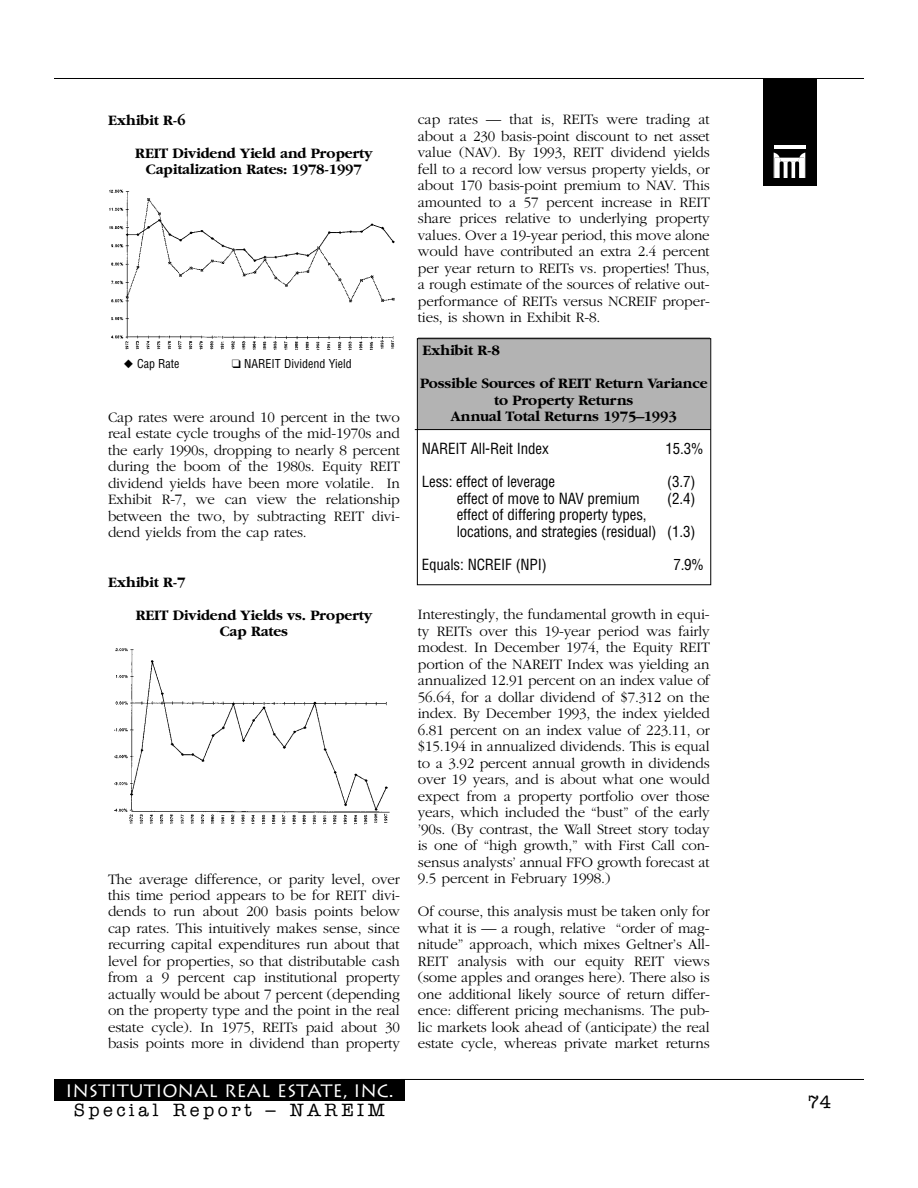
<style>
.page{position:relative;width:918px;height:1188px;background:#fff}
.page>*{position:absolute;margin:0;border:0;box-sizing:border-box;transform-origin:0 0}
.t1{font:18px "Lithos";color:#fff}
.t2{font:500 18px "American Typewriter";letter-spacing:.2em;color:#000}
.t3{font:300 15px/16.5px "Garamond";letter-spacing:-.01em;color:#000;text-align:justify}
.t4{font:700 15px/16.5px "Garamond";letter-spacing:-.01em;color:#000;text-align:center}
.t5{font:condensed 15px/16.5px "Helvetica";letter-spacing:-.01em;color:#000}
.t6{font:condensed 12px "Helvetica";color:#000}
</style>
<div class="page">
<div style="left:418px;top:337px;width:292px;height:93px;background:#b3b3b3"></div>
<div style="left:417px;top:338px;width:294px;height:247px;border:1px solid #000"></div>
<div style="left:54px;top:1079px;width:351px;height:23px;background:#000"></div>
<hr style="left:400px;top:1079px;width:464px;height:1px;background:#000">
<hr style="left:54px;top:78px;width:810px;height:1px;background:#000">
<div style="left:763px;top:78px;width:54px;height:108px;background:#000"></div>
<svg style="left:773px;top:145px;width:33px;height:33px"></svg>
<img style="left:109px;top:189px;width:286px;height:162px">
<img style="left:114px;top:648px;width:276px;height:177px">
<hr style="left:415px;top:429px;width:296px;height:1px;background:#000">
<p class="t4" style="left:108px;top:113px;width:79px">Exhibit R-6</p>
<p class="t4" style="left:135px;top:146px;width:239px">REIT Dividend Yield and Property<br>Capitalization Rates: 1978-1997</p>
<p class="t6" style="left:124px;top:359px;width:57px">◆ Cap Rate</p>
<p class="t6" style="left:232px;top:359px;width:122px">❑ NAREIT Dividend Yield</p>
<p class="t3" style="left:108px;top:410px;width:293px">Cap rates were around 10 percent in the two real estate cycle troughs of the mid-1970s and the early 1990s, dropping to nearly 8 percent during the boom of the 1980s. Equity REIT dividend yields have been more volatile. In Exhibit R-7, we can view the relationship between the two, by subtracting REIT divi&shy;dend yields from the cap rates.</p>
<p class="t4" style="left:108px;top:575px;width:79px">Exhibit R-7</p>
<p class="t4" style="left:136px;top:608px;width:238px">REIT Dividend Yields vs. Property<br>Cap Rates</p>
<p class="t3" style="left:108px;top:872px;width:293px">The average difference, or parity level, over this time period appears to be for REIT divi&shy;dends to run about 200 basis points below cap rates. This intuitively makes sense, since recurring capital expenditures run about that level for properties, so that distributable cash from a 9 percent cap institutional property actually would be about 7 percent (depending on the property type and the point in the real estate cycle). In 1975, REITs paid about 30 basis points more in dividend than property</p>
<p class="t1" style="left:65px;top:1080px;width:330px">INSTITUTIONAL REAL ESTATE, INC.</p>
<p class="t2" style="left:74px;top:1104px;width:312px">Special Report – NAREIM</p>
<p class="t3" style="left:418px;top:113px;width:293px">cap rates — that is, REITs were trading at about a 230 basis-point discount to net asset value (NAV). By 1993, REIT dividend yields fell to a record low versus property yields, or about 170 basis-point premium to NAV. This amounted to a 57 percent increase in REIT share prices relative to underlying property values. Over a 19-year period, this move alone would have contributed an extra 2.4 percent per year return to REITs vs. properties! Thus, a rough estimate of the sources of relative out&shy;performance of REITs versus NCREIF proper&shy;ties, is shown in Exhibit R-8.</p>
<p class="t4" style="left:422px;top:344px;width:79px">Exhibit R-8</p>
<p class="t4" style="left:420px;top:377px;width:289px">Possible Sources of REIT Return Variance to Property Returns<br>Annual Total Returns 1975–1993</p>
<p class="t5" style="left:422px;top:442px;width:128px">NAREIT All-Reit Index</p>
<p class="t5" style="left:665px;top:442px;width:40px">15.3%</p>
<p class="t5" style="left:422px;top:475px;width:135px">Less: effect of leverage</p>
<p class="t5" style="left:667px;top:475px;width:30px">(3.7)</p>
<p class="t5" style="left:457px;top:492px;width:185px">effect of move to NAV premium</p>
<p class="t5" style="left:667px;top:492px;width:30px">(2.4)</p>
<p class="t5" style="left:457px;top:508px;width:240px">effect of differing property types, locations, and strategies (residual) (1.3)</p>
<p class="t5" style="left:422px;top:558px;width:126px">Equals: NCREIF (NPI)</p>
<p class="t5" style="left:673px;top:558px;width:32px">7.9%</p>
<p class="t3" style="left:418px;top:608px;width:293px">Interestingly, the fundamental growth in equi&shy;ty REITs over this 19-year period was fairly modest. In December 1974, the Equity REIT portion of the NAREIT Index was yielding an annualized 12.91 percent on an index value of 56.64, for a dollar dividend of $7.312 on the index. By December 1993, the index yielded 6.81 percent on an index value of 223.11, or $15.194 in annualized dividends. This is equal to a 3.92 percent annual growth in dividends over 19 years, and is about what one would expect from a property portfolio over those years, which included the “bust” of the early ’90s. (By contrast, the Wall Street story today is one of “high growth,” with First Call con&shy;sensus analysts’ annual FFO growth forecast at 9.5 percent in February 1998.)</p>
<p class="t3" style="left:418px;top:905px;width:293px">Of course, this analysis must be taken only for what it is — a rough, relative “order of mag&shy;nitude” approach, which mixes Geltner’s All-REIT analysis with our equity REIT views (some apples and oranges here). There also is one additional likely source of return differ&shy;ence: different pricing mechanisms. The pub&shy;lic markets look ahead of (anticipate) the real estate cycle, whereas private market returns</p>
<p class="t2" style="left:808px;top:1095px;width:25px">74</p>
</div>
